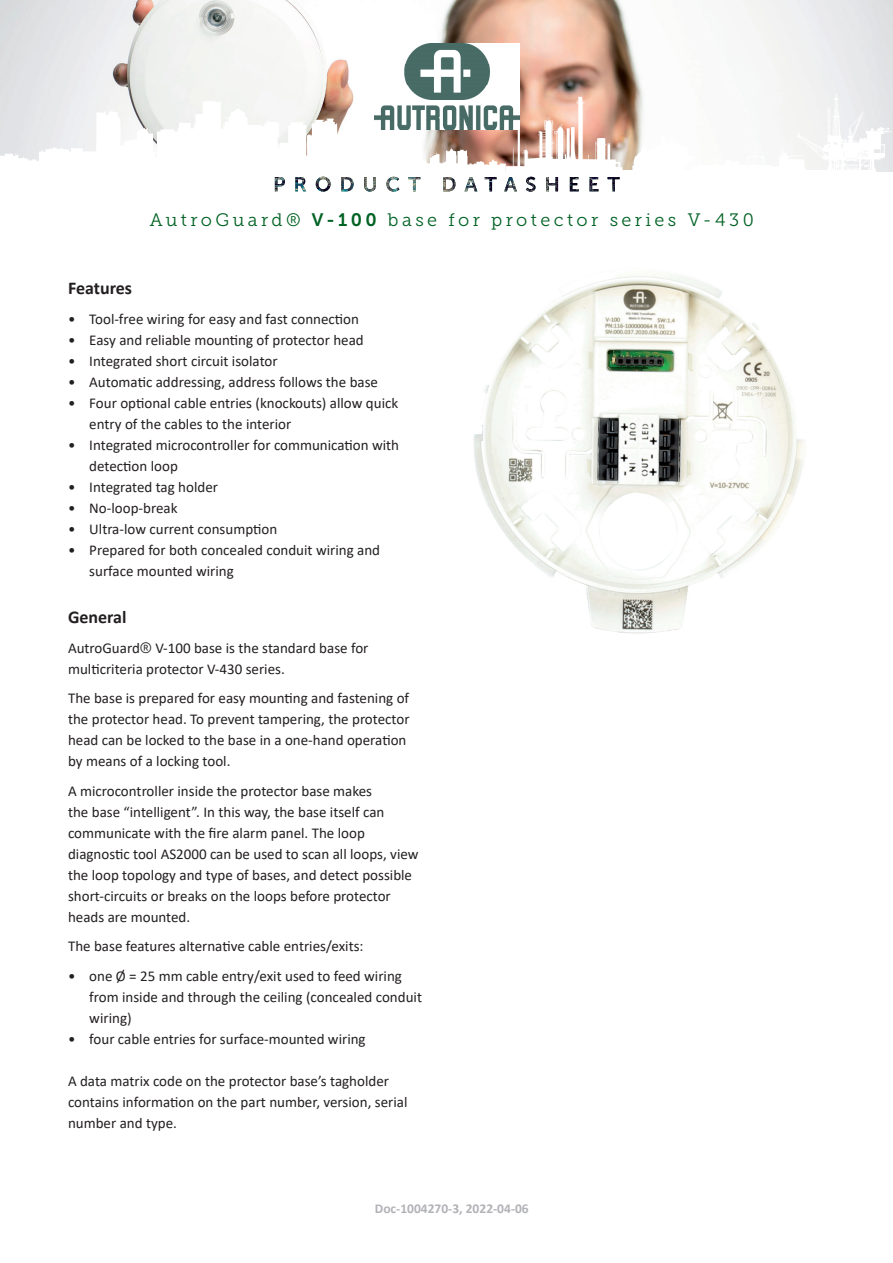
<style>
.page{position:relative;width:893px;height:1263px;background:#fff}
.page>*{position:absolute;margin:0;border:0;box-sizing:border-box;transform-origin:0 0}
.t1{font:18px "Museo Slab 300";letter-spacing:.19em;color:#006224}
.t2{font:700 18px "Calibri";color:#231f20}
.t3{font:15px/21px "Calibri";color:#231f20}
.t4{font:700 13.5px "Calibri";color:#b2b3b7}
.s1{font-family:"Museo Sans 700"}
.s2{font-family:"Museo Slab 300"}
</style>
<div class="page">
<img style="left:0;top:0;width:893px;height:170px">
<img style="left:375px;top:43px;width:145px;height:51px">
<svg style="left:632px;top:89px;width:261px;height:83px"></svg>
<hr style="left:619px;top:171px;width:257px;height:2px;background:#fff">
<svg style="left:0;top:94px;width:622px;height:98px"></svg>
<img style="left:275px;top:177px;width:345px;height:15px">
<img style="left:474px;top:271px;width:330px;height:362px">
<p class="t1" style="left:150px;top:210px;width:605px">AutroGuard® <span class="s1">V-100</span> base for protector series V-430</p>
<p class="t2" style="left:68px;top:276px;width:66px">Features</p>
<p class="t3" style="left:68px;top:308px;width:293px">• Tool-free wiring for easy and fast connection</p>
<p class="t3" style="left:68px;top:329px;width:297px">• Easy and reliable mounting of protector head</p>
<p class="t3" style="left:68px;top:350px;width:211px">• Integrated short circuit isolator</p>
<p class="t3" style="left:68px;top:371px;width:312px">• Automatic addressing, address follows the base</p>
<p class="t3" style="left:89px;top:392px;width:311px;text-indent:-21px">• Four optional cable entries (knockouts) allow quick entry of the cables to the interior</p>
<p class="t3" style="left:89px;top:434px;width:311px;text-indent:-21px">• Integrated microcontroller for communication with detection loop</p>
<p class="t3" style="left:68px;top:476px;width:152px">• Integrated tag holder</p>
<p class="t3" style="left:68px;top:497px;width:111px">• No-loop-break</p>
<p class="t3" style="left:68px;top:518px;width:211px">• Ultra-low current consumption</p>
<p class="t3" style="left:89px;top:539px;width:292px;text-indent:-21px">• Prepared for both concealed conduit wiring and surface mounted wiring</p>
<p class="t2" style="left:68px;top:604px;width:60px">General</p>
<p class="t3" style="left:68px;top:637px;width:302px">AutroGuard<span class="s2">®</span> V-100 base is the standard base for multicriteria protector V-430 series.</p>
<p class="t3" style="left:68px;top:687px;width:343px">The base is prepared for easy mounting and fastening of the protector head. To prevent tampering, the protector head can be locked to the base in a one-hand operation by means of a locking tool.</p>
<p class="t3" style="left:68px;top:780px;width:352px">A microcontroller inside the protector base makes<br>the base “intelligent”. In this way, the base itself can communicate with the fire alarm panel. The loop diagnostic tool AS2000 can be used to scan all loops, view the loop topology and type of bases, and detect possible short-circuits or breaks on the loops before protector heads are mounted.</p>
<p class="t3" style="left:68px;top:935px;width:297px">The base features alternative cable entries/exits:</p>
<p class="t3" style="left:89px;top:965px;width:334px;text-indent:-21px">• one Ø = 25 mm cable entry/exit used to feed wiring from inside and through the ceiling (concealed conduit wiring)</p>
<p class="t3" style="left:68px;top:1028px;width:299px">• four cable entries for surface-mounted wiring</p>
<p class="t3" style="left:68px;top:1070px;width:341px">A data matrix code on the protector base’s tagholder contains information on the part number, version, serial number and type.</p>
<p class="t4" style="left:375px;top:1199px;width:155px">Doc-1004270-3, 2022-04-06</p>
</div>
